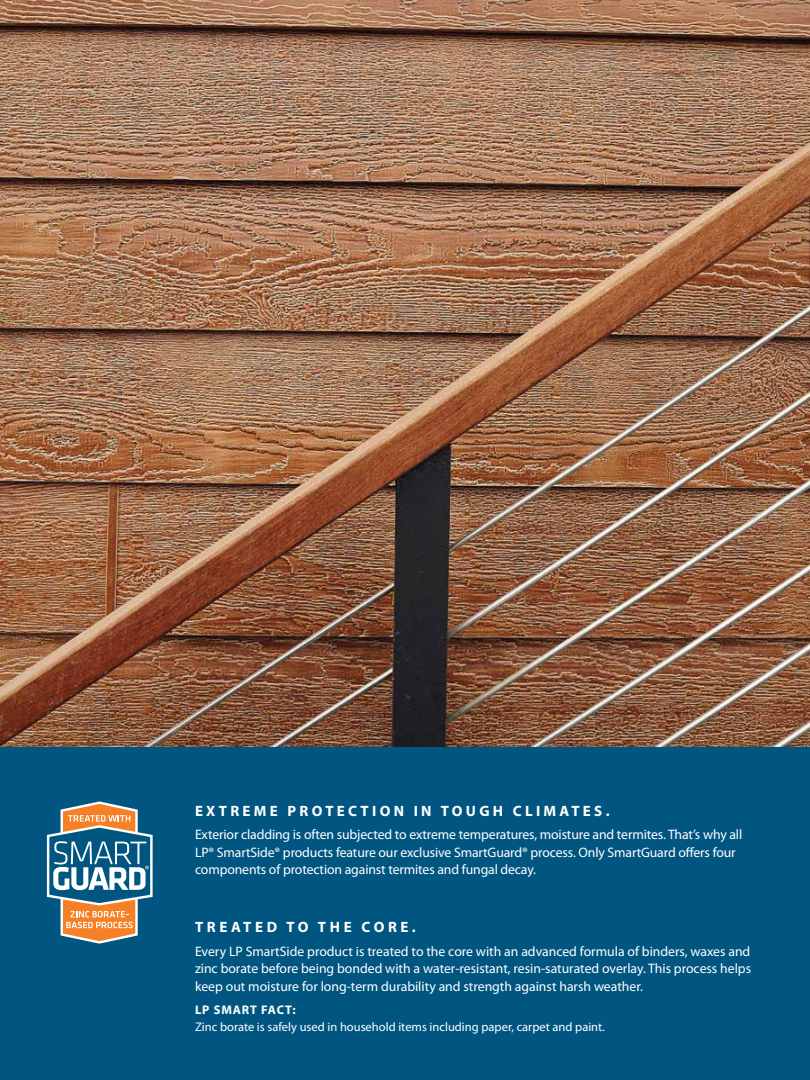
<style>
.page{position:relative;width:810px;height:1080px;background:#fff}
.page>*{position:absolute;margin:0;border:0;box-sizing:border-box;transform-origin:0 0}
.t1{font:700 15px "Myriad Pro";letter-spacing:.22em;color:#fff}
.t2{font:700 15px "Myriad Pro";letter-spacing:.24em;color:#fff}
.t3{font:13.75px/17.5px "Myriad Pro";letter-spacing:-.01em;color:#fff}
.t4{font:12.5px "Myriad Pro";color:#fff}
.t5{font:700 12.5px "Myriad Pro";letter-spacing:.07em;color:#fff}
</style>
<div class="page">
<div style="left:0;top:747px;width:810px;height:333px;background:#005581"></div>
<img style="left:0;top:0;width:810px;height:747px">
<svg style="left:46px;top:801px;width:107px;height:143px"></svg>
<p class="t1" style="left:195px;top:801px;width:416px">EXTREME PROTECTION IN TOUGH CLIMATES.</p>
<p class="t3" style="left:195px;top:826px;width:549px">Exterior cladding is often subjected to extreme temperatures, moisture and termites. That’s why all<br>LP® SmartSide® products feature our exclusive SmartGuard® process. Only SmartGuard offers four components of protection against termites and fungal decay.</p>
<p class="t2" style="left:195px;top:918px;width:222px">TREATED TO THE CORE.</p>
<p class="t3" style="left:195px;top:942px;width:558px;text-align:justify">Every LP SmartSide product is treated to the core with an advanced formula of binders, waxes and zinc borate before being bonded with a water-resistant, resin-saturated overlay. This process helps keep out moisture for long-term durability and strength against harsh weather.</p>
<p class="t5" style="left:195px;top:1001px;width:102px">LP SMART FACT:</p>
<p class="t4" style="left:195px;top:1019px;width:411px">Zinc borate is safely used in household items including paper, carpet and paint.</p>
</div>
